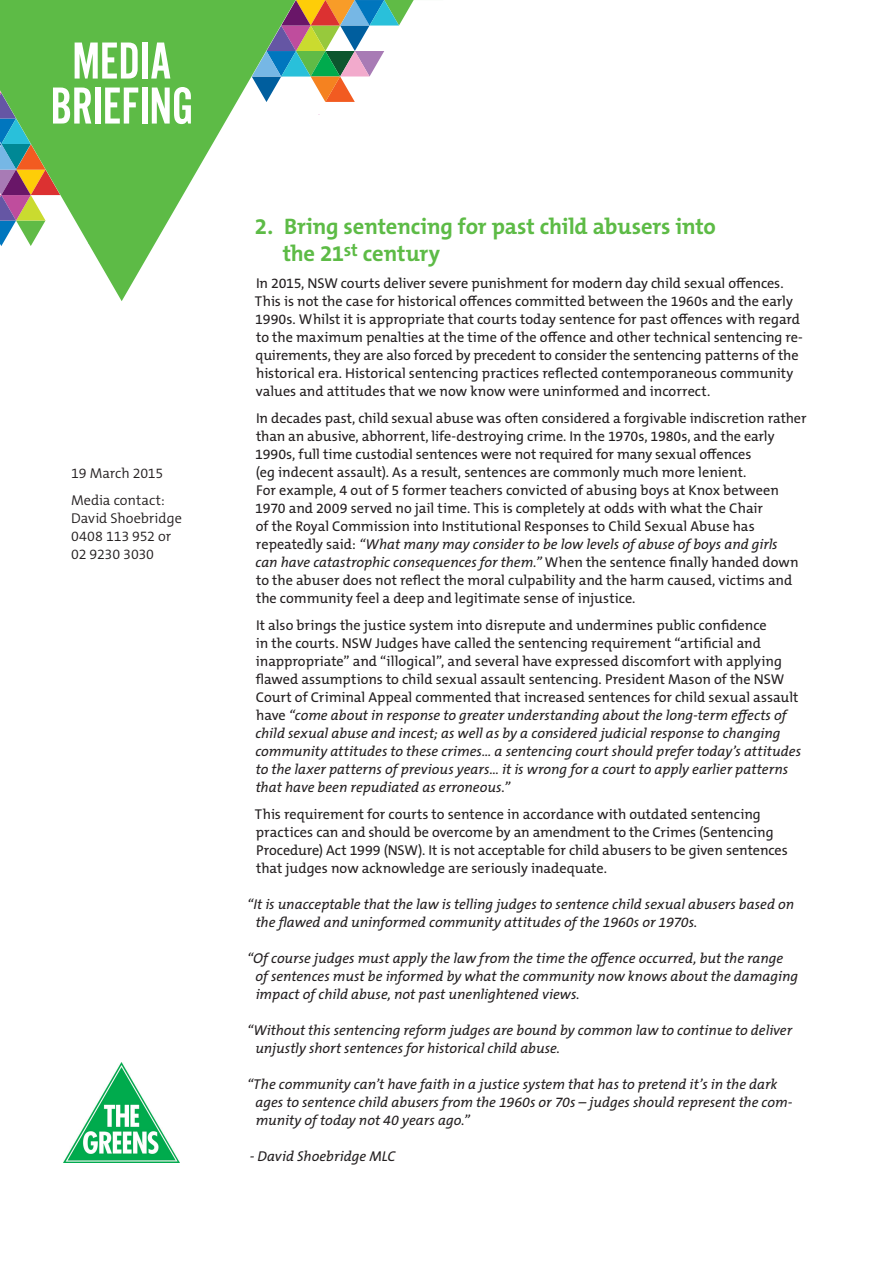
<style>
.page{position:relative;width:893px;height:1263px;background:#fff}
.page>*{position:absolute;margin:0;border:0;box-sizing:border-box;transform-origin:0 0}
.Lg_Header_-_TheMix_B{font:54px/45px "Alternate Gothic LT No 2";letter-spacing:-.005em;color:#fff;text-align:center}
.t1{font:700 22.5px/27px "The Mix B W7";letter-spacing:-.005em;color:#5dbb46}
.Body_-_TheMix_Plain{font:14.25px/18px "The Mix B W5 Plain";color:#231f20}
.Body_-_TheMix_Plain-2{font:italic 14.25px/18px "The Mix B W5 Plain";color:#231f20}
.t2{font:300 14.25px/18px "The Mix B W4";letter-spacing:-.005em;color:#231f20}
.s1{font-style:italic}
</style>
<div class="page">
<img style="left:64px;top:1062px;width:116px;height:101px">
<svg style="left:303px;top:0;width:111px;height:102px"></svg>
<svg style="left:0;top:0;width:303px;height:301px;fill:#5dbb46"></svg>
<p class="Lg_Header_-_TheMix_B" style="left:51px;top:38px;width:144px">MEDIA<br>BRIEFING</p>
<p class="t2" style="left:71px;top:460px;width:95px;line-height:27px">19 March 2015<br>Media contact:</p>
<p class="t2" style="left:71px;top:510px;width:112px">David Shoebridge<br>0408 113 952 or<br>02 9230 3030</p>
<p class="t1" style="left:283px;top:213px;width:435px;text-indent:-28px">2. Bring sentencing for past child abusers into the 21<sup>st</sup> century</p>
<p class="Body_-_TheMix_Plain" style="left:255px;top:274px;width:549px">In 2015, NSW courts deliver severe punishment for modern day child sexual offences.<br>This is not the case for historical offences committed between the 1960s and the early 1990s. Whilst it is appropriate that courts today sentence for past offences with regard to the maximum penalties at the time of the offence and other technical sentencing re&shy;quirements, they are also forced by precedent to consider the sentencing patterns of the historical era. Historical sentencing practices reflected contemporaneous community values and attitudes that we now know were uninformed and incorrect.</p>
<p class="Body_-_TheMix_Plain" style="left:255px;top:409px;width:553px">In decades past, child sexual abuse was often considered a forgivable indiscretion rather than an abusive, abhorrent, life-destroying crime. In the 1970s, 1980s, and the early 1990s, full time custodial sentences were not required for many sexual offences<br>(eg indecent assault). As a result, sentences are commonly much more lenient.<br>For example, 4 out of 5 former teachers convicted of abusing boys at Knox between 1970 and 2009 served no jail time. This is completely at odds with what the Chair<br>of the Royal Commission into Institutional Responses to Child Sexual Abuse has repeatedly said: <span class="s1">“What many may consider to be low levels of abuse of boys and girls<br>can have catastrophic consequences for them.”</span> When the sentence finally handed down to the abuser does not reflect the moral culpability and the harm caused, victims and the community feel a deep and legitimate sense of injustice.</p>
<p class="Body_-_TheMix_Plain" style="left:255px;top:616px;width:547px">It also brings the justice system into disrepute and undermines public confidence<br>in the courts. NSW Judges have called the sentencing requirement “artificial and inappropriate” and “illogical”, and several have expressed discomfort with applying flawed assumptions to child sexual assault sentencing. President Mason of the NSW Court of Criminal Appeal commented that increased sentences for child sexual assault have <span class="s1">“come about in response to greater understanding about the long-term effects of child sexual abuse and incest; as well as by a considered judicial response to changing community attitudes to these crimes… a sentencing court should prefer today’s attitudes to the laxer patterns of previous years… it is wrong for a court to apply earlier patterns that have been repudiated as erroneous.”</span></p>
<p class="Body_-_TheMix_Plain" style="left:255px;top:805px;width:534px">This requirement for courts to sentence in accordance with outdated sentencing practices can and should be overcome by an amendment to the Crimes (Sentencing Procedure) Act 1999 (NSW). It is not acceptable for child abusers to be given sentences that judges now acknowledge are seriously inadequate.</p>
<p class="Body_-_TheMix_Plain-2" style="left:256px;top:895px;width:540px;text-indent:-9px">“It is unacceptable that the law is telling judges to sentence child sexual abusers based on the flawed and uninformed community attitudes of the 1960s or 1970s.</p>
<p class="Body_-_TheMix_Plain-2" style="left:255px;top:949px;width:544px;text-indent:-8px">“Of course judges must apply the law from the time the offence occurred, but the range of sentences must be informed by what the community now knows about the damaging impact of child abuse, not past unenlightened views.</p>
<p class="Body_-_TheMix_Plain-2" style="left:255px;top:1021px;width:538px;text-indent:-8px">“Without this sentencing reform judges are bound by common law to continue to deliver unjustly short sentences for historical child abuse.</p>
<p class="Body_-_TheMix_Plain-2" style="left:255px;top:1075px;width:539px;text-indent:-8px">“The community can’t have faith in a justice system that has to pretend it’s in the dark ages to sentence child abusers from the 1960s or 70s – judges should represent the com&shy;munity of today not 40 years ago.”</p>
<p class="Body_-_TheMix_Plain-2" style="left:250px;top:1147px;width:147px">- David Shoebridge MLC</p>
</div>
